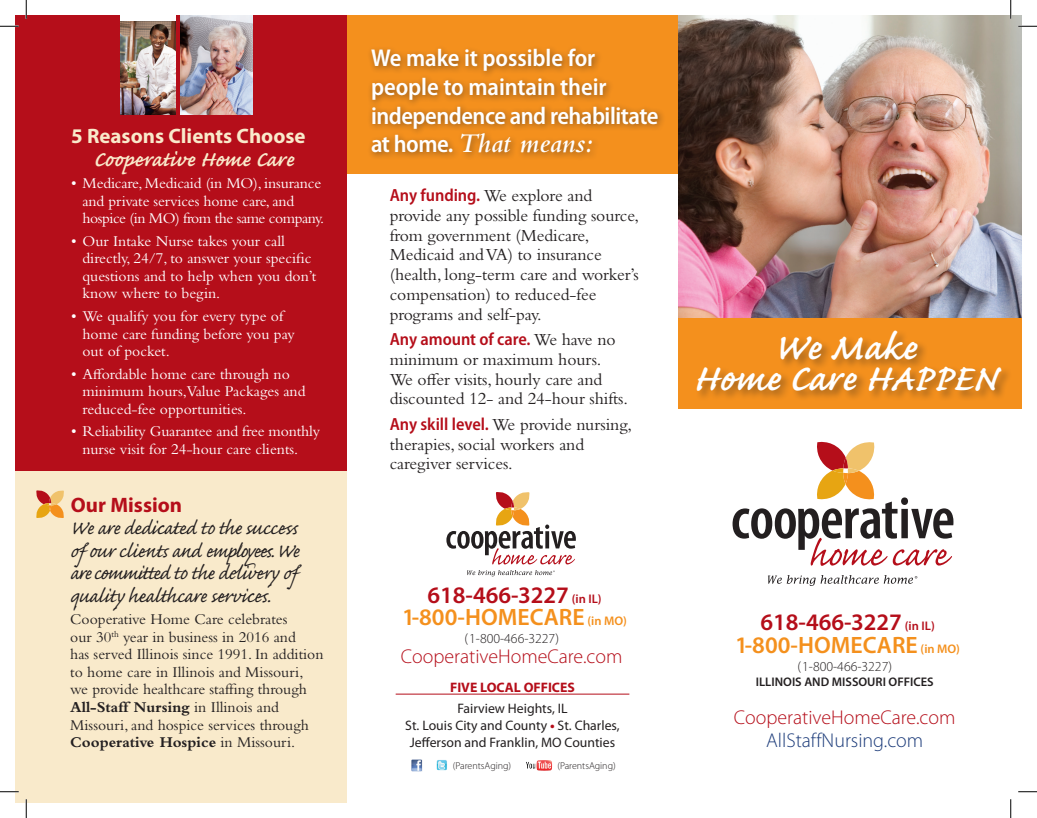
<style>
.page{position:relative;width:1037px;height:818px;background:#fff}
.page>*{position:absolute;margin:0;border:0;box-sizing:border-box;transform-origin:0 0}
.t1{font:600 47.88px "Caflisch Script Pro";color:#fff}
.t2{font:italic 600 28.12px "Bembo";letter-spacing:-.005em;color:#fff}
.t3{font:600 27.5px "Caflisch Script Pro";color:#f9eacb}
.t4{font:25px/22.5px "Caflisch Script Pro";letter-spacing:-.03em;color:#231f20}
.t5{font:600 semi-condensed 24.38px/28.8px "Myriad Pro";letter-spacing:-.01em;color:#fff}
.t6{font:600 23.75px/22.5px "Myriad Pro";color:#f4901d;text-align:center}
.t7{font:700 21px "Myriad Pro";color:#f9eacb}
.t8{font:700 21px "Myriad Pro";color:#b50e1a}
.t9{font:300 20px "Myriad Pro";color:#b50e1a}
.t10{font:300 20px "Myriad Pro";color:#1e3d7b}
.t11{font:17.62px/19.8px "Bembo Std";letter-spacing:-.005em;color:#231f20}
.t12{font:600 semi-condensed 17.62px "Myriad Pro";color:#b50e1a}
.t13{font:15.62px/17.5px "Bembo Std";color:#fff}
.t14{font:15.62px/17.5px "Bembo";color:#231f20}
.t15{font:13.75px/16.9px "Myriad Pro";color:#231f20;text-align:center}
.t16{font:300 13.75px "Myriad Pro";color:#231f20}
.t17{font:700 13.75px "Myriad Pro";color:#b50e1a}
.t18{font:600 12.5px "Myriad Pro";color:#231f20}
.t19{font:300 10px "Myriad Pro";color:#231f20}
.s1{font-weight:700}
.s2{font-family:"Myriad Pro";font-style:normal;font-stretch:semi-condensed;font-size:24.38px}
.s3{font-family:"Myriad Pro";font-weight:600;font-stretch:semi-condensed;color:#b50e1a}
.s4{font-family:"Bembo Std";font-weight:400;font-stretch:normal;color:#231f20}
.s5{color:#b50e1a}
.s6{font-size:12.5px;color:#b50e1a}
.s7{font-size:12.5px}
.s8{font-weight:700;color:#b50e1a}
</style>
<div class="page">
<div style="left:15px;top:471px;width:332px;height:331px;background:#f9eacb"></div>
<div style="left:346px;top:15px;width:347px;height:159px;background:#f4901d"></div>
<img style="left:679px;top:15px;width:343px;height:304px">
<svg style="left:768px;top:575px;width:149px;height:11px"></svg>
<svg style="left:732px;top:441px;width:221px;height:125px"></svg>
<div style="left:679px;top:319px;width:343px;height:90px;background:#f4901d"></div>
<div style="left:695px;top:329px;width:317px;height:73px;background:#231f20;opacity:.4"></div>
<hr style="left:396px;top:693px;width:233px;height:1px;background:#b50e1a">
<svg style="left:467px;top:570px;width:88px;height:6px"></svg>
<svg style="left:446px;top:492px;width:130px;height:72px"></svg>
<div style="left:15px;top:15px;width:331px;height:456px;background:#b50e1a"></div>
<svg style="left:36px;top:490px;width:28px;height:28px"></svg>
<div style="left:367px;top:44px;width:299px;height:117px;background:#231f20;opacity:.5"></div>
<svg style="left:411px;top:759px;width:12px;height:12px"></svg>
<svg style="left:437px;top:760px;width:10px;height:10px"></svg>
<img style="left:526px;top:760px;width:26px;height:11px">
<div style="left:120px;top:15px;width:56px;height:100px;background:#fff"></div>
<img style="left:120px;top:21px;width:56px;height:94px">
<img style="left:180px;top:16px;width:73px;height:99px">
<svg style="left:0;top:25px;width:19px;height:2px"></svg>
<svg style="left:1018px;top:25px;width:19px;height:2px"></svg>
<svg style="left:0;top:791px;width:19px;height:1px"></svg>
<svg style="left:1018px;top:791px;width:19px;height:1px"></svg>
<svg style="left:25px;top:0;width:2px;height:19px"></svg>
<svg style="left:25px;top:799px;width:2px;height:19px"></svg>
<svg style="left:1010px;top:0;width:1px;height:19px"></svg>
<svg style="left:1010px;top:799px;width:1px;height:19px"></svg>
<h3 class="t7" style="left:71px;top:124px;width:236px">5 Reasons Clients Choose</h3>
<h3 class="t3" style="left:93px;top:145px;width:202px">Cooperative Home Care</h3>
<p class="t13" style="left:82px;top:174px;width:243px;text-indent:-11px">• Medicare, Medicaid (in MO), insurance and private services home care, and hospice (in MO) from the same company.</p>
<p class="t13" style="left:82px;top:232px;width:235px;text-indent:-11px">• Our Intake Nurse takes your call directly, 24/7, to answer your specific questions and to help when you don’t know where to begin.</p>
<p class="t13" style="left:82px;top:307px;width:214px;text-indent:-11px">• We qualify you for every type of home care funding before you pay out of pocket.</p>
<p class="t13" style="left:82px;top:364px;width:225px;text-indent:-11px">• Affordable home care through no minimum hours,Value Packages and reduced-fee opportunities.</p>
<p class="t13" style="left:82px;top:422px;width:239px;text-indent:-11px">• Reliability Guarantee and free monthly nurse visit for 24-hour care clients.</p>
<h3 class="t8" style="left:71px;top:493px;width:113px">Our Mission</h3>
<h3 class="t4" style="left:70px;top:519px;width:233px">We are dedicated to the success of our clients and employees. We are committed to the delivery of quality healthcare services.</h3>
<p class="t14" style="left:70px;top:610px;width:255px">Cooperative Home Care celebrates<br>our 30<sup>th</sup> year in business in 2016 and<br>has served Illinois since 1991. In addition to home care in Illinois and Missouri, we provide healthcare staffing through <span class="s1">All-Staff Nursing</span> in Illinois and Missouri, and hospice services through <span class="s1">Cooperative Hospice</span> in Missouri.</p>
<h3 class="t5" style="left:371px;top:44px;width:289px">We make it possible for people to maintain their independence and rehabilitate</h3>
<h2 class="t2" style="left:371px;top:128px;width:223px"><span class="s2">at home.</span> That means:</h2>
<p class="t11" style="left:390px;top:185px;width:251px"><span class="s3">Any funding.</span> We explore and provide any possible funding source, from government (Medicare,<br>Medicaid and VA) to insurance (health, long-term care and worker’s compensation) to reduced-fee programs and self-pay.</p>
<p class="t12" style="left:390px;top:329px;width:227px">Any amount of care. <span class="s4">We have no</span></p>
<p class="t11" style="left:390px;top:349px;width:240px">minimum or maximum hours.<br>We offer visits, hourly care and discounted 12- and 24-hour shifts.</p>
<p class="t11" style="left:390px;top:414px;width:244px"><span class="s3">Any skill level.</span> We provide nursing, therapies, social workers and caregiver services.</p>
<h1 class="t1" style="left:773px;top:323px;width:146px">We Make</h1>
<h1 class="t1" style="left:693px;top:354px;width:306px">Home Care HAPPEN</h1>
<h3 class="t6" style="left:402px;top:583px;width:226px"><span class="s5">618-466-3227</span> <span class="s6">(in IL)<br></span>1-800-HOMECARE <span class="s7">(in MO)</span></h3>
<p class="t16" style="left:464px;top:630px;width:96px">(1-800-466-3227)</p>
<p class="t9" style="left:401px;top:645px;width:223px">CooperativeHomeCare.com</p>
<p class="t17" style="left:450px;top:679px;width:126px">FIVE LOCAL OFFICES</p>
<p class="t15" style="left:405px;top:700px;width:216px">Fairview Heights, IL<br>St. Louis City and County <span class="s8">•</span> St. Charles,<br>Jefferson and Franklin, MO Counties</p>
<p class="t19" style="left:453px;top:760px;width:60px">(ParentsAging)</p>
<p class="t19" style="left:557px;top:760px;width:60px">(ParentsAging)</p>
<h3 class="t6" style="left:735px;top:611px;width:226px"><span class="s5">618-466-3227</span> <span class="s6">(in IL)<br></span>1-800-HOMECARE <span class="s7">(in MO)</span></h3>
<p class="t16" style="left:797px;top:658px;width:96px">(1-800-466-3227)</p>
<p class="t18" style="left:756px;top:674px;width:179px">ILLINOIS AND MISSOURI OFFICES</p>
<p class="t9" style="left:734px;top:706px;width:223px">CooperativeHomeCare.com</p>
<p class="t10" style="left:766px;top:729px;width:159px">AllStaffNursing.com</p>
</div>
